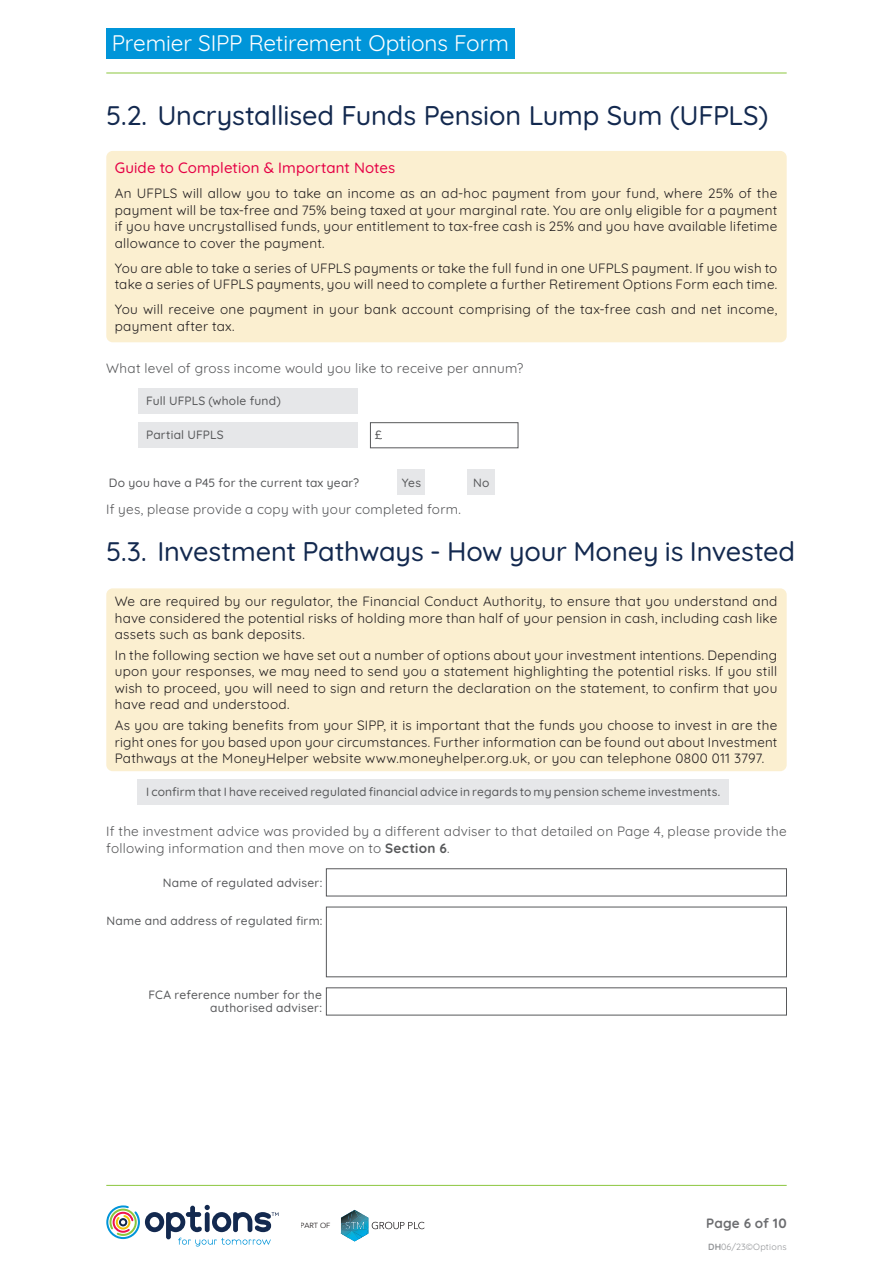
<style>
.page{position:relative;width:893px;height:1263px;background:#fff}
.page>*{position:absolute;margin:0;border:0;box-sizing:border-box;transform-origin:0 0}
.Options_-_Header{font:500 27px "Quicksand";letter-spacing:-.005em;color:#13294f}
.t1{font:22.5px "Quicksand";letter-spacing:-.005em;color:#fff}
.Options_-_Sub_Header{font:500 15px "Quicksand";letter-spacing:.01em;color:#e50045}
.Options_-_Main_Text{font:13.5px/16.5px "Quicksand";letter-spacing:.02em;color:#231f20;text-align:justify}
.Options_-_Main_Text-2{font:13.5px/16.5px "Quicksand";letter-spacing:.02em;color:#57585a}
.t2{font:700 13.5px "Quicksand";letter-spacing:.015em;color:#6c6d70}
.Options_-_Main_Text-3{font:500 12px/13.5px "Quicksand";letter-spacing:.015em;color:#57585a;text-align:right}
.t3{font:9px "Quicksand";letter-spacing:.025em;color:#939598}
.t4{font:7.35px "Avenir";letter-spacing:-.01em;color:#231f20}
.s1{font-weight:700}
</style>
<div class="page">
<hr style="left:106px;top:73px;width:681px;height:1px;background:#8bc63e">
<hr style="left:106px;top:1185px;width:681px;height:1px;background:#8bc63e">
<svg style="left:106px;top:1205px;width:172px;height:41px"></svg>
<svg style="left:341px;top:1210px;width:84px;height:31px"></svg>
<div style="left:106px;top:28px;width:408px;height:30px;background:#0095d9"></div>
<div style="left:106px;top:151px;width:681px;height:191px;background:#fbefd0;border-radius:6px"></div>
<div style="left:106px;top:588px;width:681px;height:183px;background:#fbefd0;border-radius:6px"></div>
<div style="left:138px;top:422px;width:219px;height:26px;background:#e6e7e9"></div>
<div style="left:138px;top:388px;width:219px;height:25px;background:#e6e7e9"></div>
<div style="left:138px;top:779px;width:591px;height:26px;background:#e6e7e9"></div>
<div style="left:370px;top:422px;width:148px;height:26px;border:1px solid #57585a"></div>
<div style="left:398px;top:470px;width:27px;height:25px;background:#e6e7e9"></div>
<div style="left:468px;top:470px;width:27px;height:25px;background:#e6e7e9"></div>
<div style="left:326px;top:868px;width:461px;height:28px;border:1px solid #57585a"></div>
<div style="left:326px;top:907px;width:461px;height:70px;border:1px solid #57585a"></div>
<h2 class="t1" style="left:112px;top:25px;width:399px">Premier SIPP Retirement Options Form</h2>
<p class="Options_-_Header" style="left:106px;top:95px;width:664px">5.2. Uncrystallised Funds Pension Lump Sum (UFPLS)</p>
<p class="Options_-_Sub_Header" style="left:115px;top:156px;width:282px">Guide to Completion &amp; Important Notes</p>
<p class="Options_-_Main_Text" style="left:115px;top:184px;width:664px">An UFPLS will allow you to take an income as an ad-hoc payment from your fund, where 25% of the payment will be tax-free and 75% being taxed at your marginal rate. You are only eligible for a payment if you have uncrystallised funds, your entitlement to tax-free cash is 25% and you have available lifetime allowance to cover the payment.</p>
<p class="Options_-_Main_Text" style="left:115px;top:258px;width:664px">You are able to take a series of UFPLS payments or take the full fund in one UFPLS payment. If you wish to take a series of UFPLS payments, you will need to complete a further Retirement Options Form each time.</p>
<p class="Options_-_Main_Text" style="left:115px;top:300px;width:664px">You will receive one payment in your bank account comprising of the tax-free cash and net income, payment after tax.</p>
<p class="Options_-_Main_Text-2" style="left:106px;top:359px;width:419px">What level of gross income would you like to receive per annum?</p>
<p class="Options_-_Main_Text-3" style="left:146px;top:393px;width:136px">Full UFPLS (whole fund)</p>
<p class="Options_-_Main_Text-3" style="left:146px;top:427px;width:79px">Partial UFPLS</p>
<p class="Options_-_Main_Text-3" style="left:375px;top:427px;width:9px">£</p>
<p class="Options_-_Main_Text-3" style="left:109px;top:474px;width:252px">Do you have a P45 for the current tax year?</p>
<p class="Options_-_Main_Text-3" style="left:402px;top:474px;width:21px">Yes</p>
<p class="Options_-_Main_Text-3" style="left:473px;top:474px;width:18px">No</p>
<p class="Options_-_Main_Text-2" style="left:106px;top:500px;width:356px">If yes, please provide a copy with your completed form.</p>
<p class="Options_-_Header" style="left:106px;top:531px;width:690px">5.3. Investment Pathways - How your Money is Invested</p>
<p class="Options_-_Main_Text" style="left:115px;top:592px;width:664px">We are required by our regulator, the Financial Conduct Authority, to ensure that you understand and have considered the potential risks of holding more than half of your pension in cash, including cash like assets such as bank deposits.</p>
<p class="Options_-_Main_Text" style="left:115px;top:645px;width:664px">In the following section we have set out a number of options about your investment intentions. Depending upon your responses, we may need to send you a statement highlighting the potential risks. If you still wish to proceed, you will need to sign and return the declaration on the statement, to confirm that you have read and understood.</p>
<p class="Options_-_Main_Text" style="left:115px;top:716px;width:664px">As you are taking benefits from your SIPP, it is important that the funds you choose to invest in are the right ones for you based upon your circumstances. Further information can be found out about Investment Pathways at the MoneyHelper website www.moneyhelper.org.uk, or you can telephone 0800 011 3797.</p>
<p class="Options_-_Main_Text-3" style="left:146px;top:784px;width:576px">I confirm that I have received regulated financial advice in regards to my pension scheme investments.</p>
<p class="Options_-_Main_Text-2" style="left:106px;top:822px;width:682px">If the investment advice was provided by a different adviser to that detailed on Page 4, please provide the following information and then move on to <span class="s1">Section 6</span>.</p>
<p class="Options_-_Main_Text-3" style="left:163px;top:874px;width:161px">Name of regulated adviser:</p>
<p class="Options_-_Main_Text-3" style="left:106px;top:913px;width:217px">Name and address of regulated firm:</p>
<p class="Options_-_Main_Text-3" style="left:148px;top:987px;width:175px">FCA reference number for the authorised adviser:</p>
<p class="t4" style="left:301px;top:1221px;width:31px">PART OF</p>
<p class="t2" style="left:706px;top:1213px;width:82px">Page 6 of 10</p>
<p class="t3" style="left:708px;top:1240px;width:80px"><span class="s1">DH</span>06/23©Options</p>
</div>
